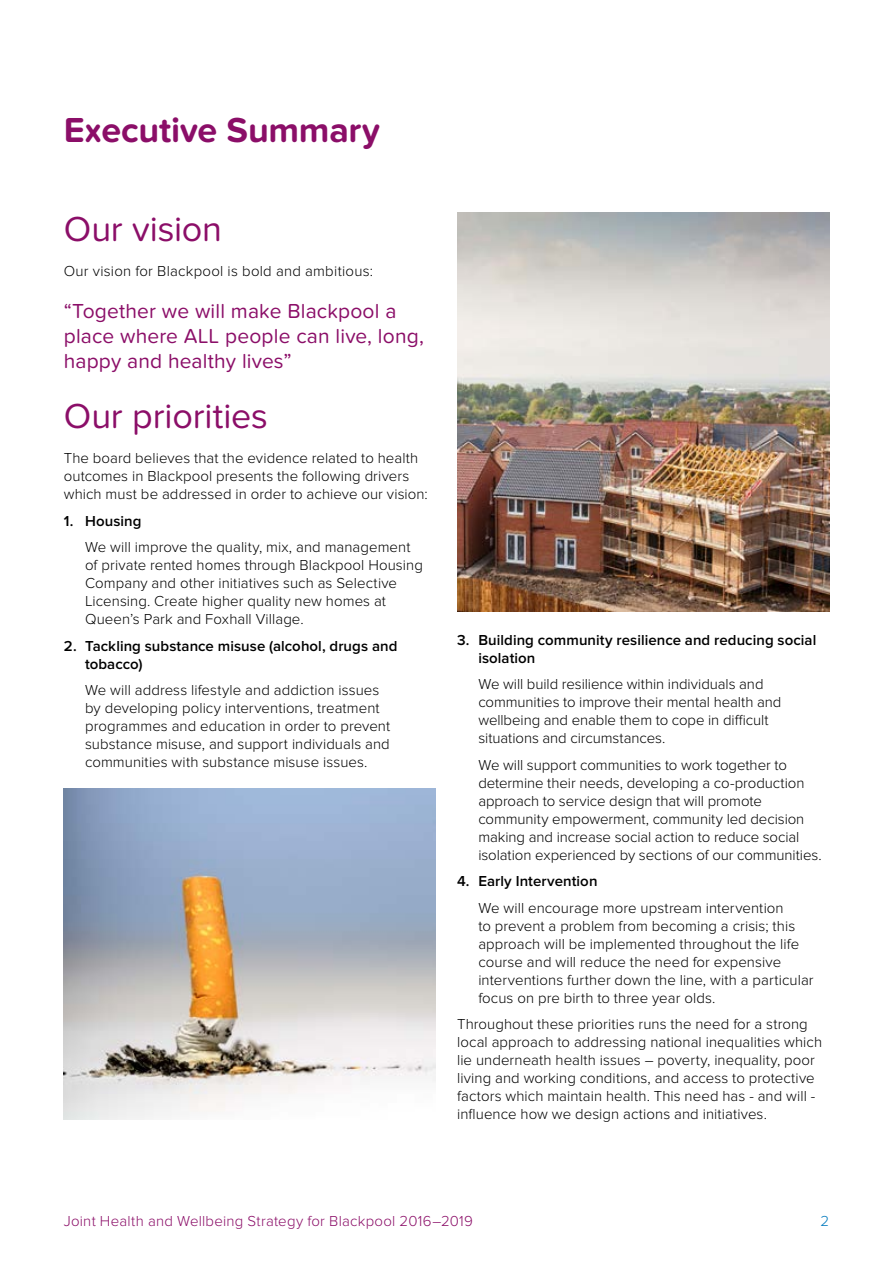
<style>
.page{position:relative;width:893px;height:1263px;background:#fff}
.page>*{position:absolute;margin:0;border:0;box-sizing:border-box;transform-origin:0 0}
.t1{font:36px "Proxima Nova Soft";letter-spacing:-.005em;color:#8b0e68}
.t2{font:700 36px "Proxima Nova Soft";letter-spacing:-.01em;color:#8b0e68}
.t3{font:21px/25.2px "Proxima Nova Soft";letter-spacing:.005em;color:#8b0e68}
.t4{font:300 15px/18px "Proxima Nova";letter-spacing:.005em;color:#000}
.t5{font:600 15px/18px "Proxima Nova";letter-spacing:.005em;color:#000}
.t6{font:300 15px "Proxima Nova";letter-spacing:.015em;color:#8b0e68}
.t7{font:300 15px "Proxima Nova";color:#0079bd}
</style>
<div class="page">
<img style="left:457px;top:213px;width:372px;height:399px">
<img style="left:64px;top:789px;width:372px;height:331px">
<h1 class="t2" style="left:64px;top:109px;width:318px">Executive Summary</h1>
<h1 class="t1" style="left:64px;top:208px;width:160px">Our vision</h1>
<p class="t4" style="left:64px;top:262px;width:311px">Our vision for Blackpool is bold and ambitious:</p>
<h2 class="t3" style="left:64px;top:298px;width:362px">“Together we will make Blackpool a place where ALL people can live, long, happy and healthy lives”</h2>
<h1 class="t1" style="left:64px;top:396px;width:206px">Our priorities</h1>
<p class="t4" style="left:64px;top:450px;width:365px">The board believes that the evidence related to health outcomes in Blackpool presents the following drivers which must be addressed in order to achieve our vision:</p>
<p class="t5" style="left:64px;top:512px;width:79px">1. Housing</p>
<p class="t4" style="left:85px;top:539px;width:339px">We will improve the quality, mix, and management of private rented homes through Blackpool Housing Company and other initiatives such as Selective Licensing. Create higher quality new homes at Queen’s Park and Foxhall Village.</p>
<p class="t5" style="left:85px;top:637px;width:314px;text-indent:-21px">2. Tackling substance misuse (alcohol, drugs and tobacco)</p>
<p class="t4" style="left:85px;top:682px;width:307px">We will address lifestyle and addiction issues by developing policy interventions, treatment programmes and education in order to prevent substance misuse, and support individuals and communities with substance misuse issues.</p>
<p class="t5" style="left:478px;top:631px;width:339px;text-indent:-21px">3. Building community resilience and reducing social isolation</p>
<p class="t4" style="left:478px;top:675px;width:304px">We will build resilience within individuals and communities to improve their mental health and wellbeing and enable them to cope in difficult situations and circumstances.</p>
<p class="t4" style="left:478px;top:756px;width:345px">We will support communities to work together to determine their needs, developing a co-production approach to service design that will promote community empowerment, community led decision making and increase social action to reduce social isolation experienced by sections of our communities.</p>
<p class="t5" style="left:457px;top:872px;width:142px">4. Early Intervention</p>
<p class="t4" style="left:478px;top:899px;width:337px">We will encourage more upstream intervention<br>to prevent a problem from becoming a crisis; this approach will be implemented throughout the life course and will reduce the need for expensive interventions further down the line, with a particular focus on pre birth to three year olds.</p>
<p class="t4" style="left:457px;top:1015px;width:366px">Throughout these priorities runs the need for a strong local approach to addressing national inequalities which lie underneath health issues – poverty, inequality, poor living and working conditions, and access to protective factors which maintain health. This need has - and will - influence how we design actions and initiatives.</p>
<p class="t6" style="left:64px;top:1213px;width:411px">Joint Health and Wellbeing Strategy for Blackpool 2016–2019</p>
<p class="t7" style="left:820px;top:1213px;width:10px">2</p>
</div>
